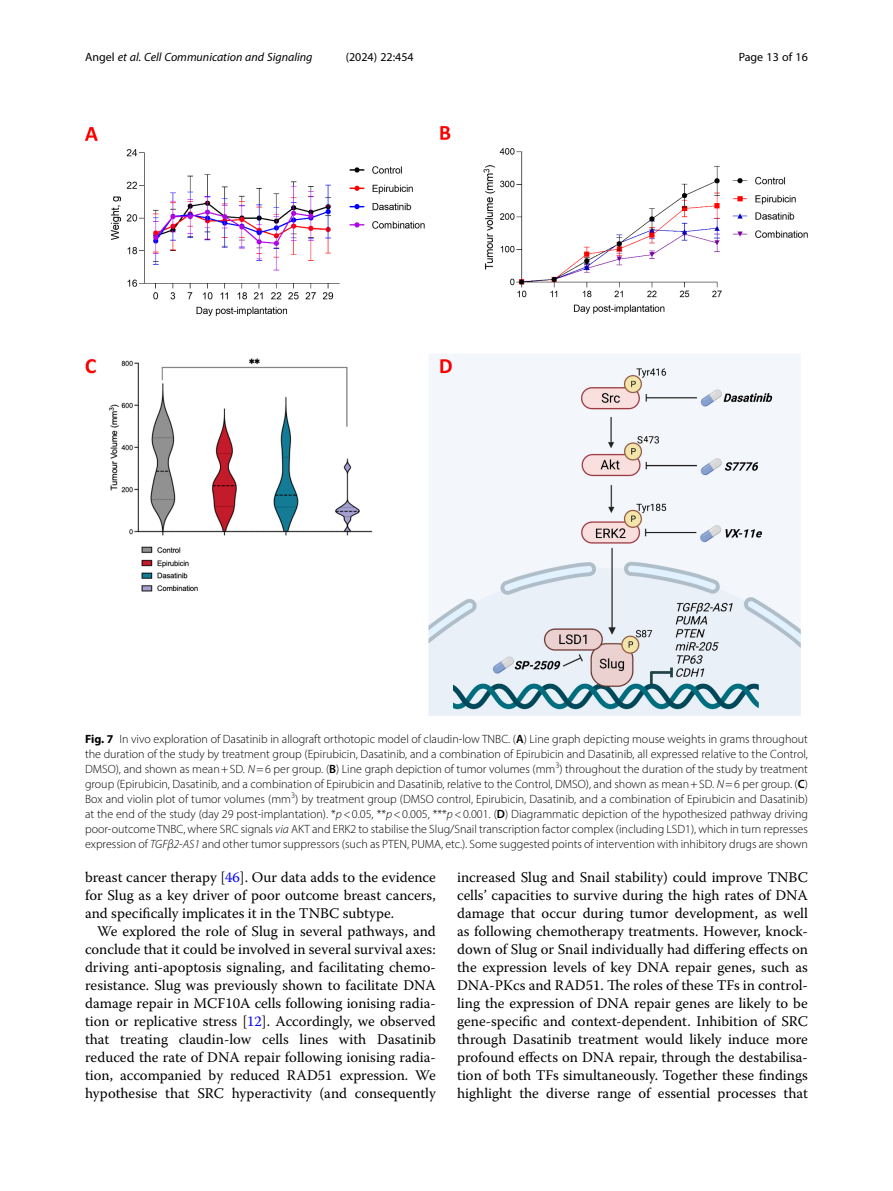
<style>
.page{position:relative;width:893px;height:1191px;background:#fff}
.page>*{position:absolute;margin:0;border:0;box-sizing:border-box;transform-origin:0 0}
.Body_Text_Indent{font:14.7px/18px "Warnock Pro";color:#000;text-align:justify}
.Figure_Caption{font:300 12px/15px "Myriad Pro";color:#000;text-align:justify}
.t1{font:italic 12px "Myriad Pro";color:#000}
.t2{font:12px "Myriad Pro";color:#000}
.s1{font-style:normal}
.s2{font-weight:700}
.s3{font-weight:600}
.s4{font-style:italic}
.s5{color:#00f}
</style>
<div class="page">
<img style="left:85px;top:126px;width:723px;height:590px">
<p class="t1" style="left:85px;top:50px;width:229px"><span class="s1">Angel</span> et al. Cell Communication and Signaling</p>
<p class="t2" style="left:346px;top:50px;width:70px">(2024) 22:454</p>
<p class="t2" style="left:739px;top:50px;width:71px">Page 13 of 16</p>
<p class="Figure_Caption" style="left:85px;top:731px;width:724px"><span class="s2">Fig. 7</span> In vivo exploration of Dasatinib in allograft orthotopic model of claudin-low TNBC. (<span class="s3">A</span>) Line graph depicting mouse weights in grams throughout the duration of the study by treatment group (Epirubicin, Dasatinib, and a combination of Epirubicin and Dasatinib, all expressed relative to the Control, DMSO), and shown as mean+SD. <span class="s4">N</span>=6 per group. (<span class="s3">B</span>) Line graph depiction of tumor volumes (mm<sup>3</sup>) throughout the duration of the study by treatment group (Epirubicin, Dasatinib, and a combination of Epirubicin and Dasatinib, relative to the Control, DMSO), and shown as mean+SD. <span class="s4">N</span>=6 per group. (<span class="s3">C</span>)<br>Box and violin plot of tumor volumes (mm<sup>3</sup>) by treatment group (DMSO control, Epirubicin, Dasatinib, and a combination of Epirubicin and Dasatinib) at the end of the study (day 29 post-implantation). *<span class="s4">p</span>&lt;0.05, **<span class="s4">p</span>&lt;0.005, ***<span class="s4">p</span>&lt;0.001. (<span class="s3">D</span>) Diagrammatic depiction of the hypothesized pathway driving poor-outcome TNBC, where SRC signals <span class="s4">via</span> AKT and ERK2 to stabilise the Slug/Snail transcription factor complex (including LSD1), which in turn represses expression of <span class="s4">TGFβ2-AS1</span> and other tumor suppressors (such as PTEN, PUMA, etc.). Some suggested points of intervention with inhibitory drugs are shown</p>
<p class="Body_Text_Indent" style="left:85px;top:868px;width:352px">breast cancer therapy [<span class="s5">46</span>]. Our data adds to the evidence for Slug as a key driver of poor outcome breast cancers, and specifically implicates it in the TNBC subtype.</p>
<p class="Body_Text_Indent" style="left:85px;top:922px;width:352px;text-indent:12px">We explored the role of Slug in several pathways, and conclude that it could be involved in several survival axes: driving anti-apoptosis signaling, and facilitating chemo&shy;resistance. Slug was previously shown to facilitate DNA damage repair in MCF10A cells following ionising radia&shy;tion or replicative stress [<span class="s5">12</span>]. Accordingly, we observed that treating claudin-low cells lines with Dasatinib reduced the rate of DNA repair following ionising radia&shy;tion, accompanied by reduced RAD51 expression. We hypothesise that SRC hyperactivity (and consequently</p>
<p class="Body_Text_Indent" style="left:457px;top:868px;width:352px">increased Slug and Snail stability) could improve TNBC cells’ capacities to survive during the high rates of DNA damage that occur during tumor development, as well as following chemotherapy treatments. However, knock&shy;down of Slug or Snail individually had differing effects on the expression levels of key DNA repair genes, such as DNA-PKcs and RAD51. The roles of these TFs in control&shy;ling the expression of DNA repair genes are likely to be gene-specific and context-dependent. Inhibition of SRC through Dasatinib treatment would likely induce more profound effects on DNA repair, through the destabilisa&shy;tion of both TFs simultaneously. Together these findings highlight the diverse range of essential processes that</p>
</div>
